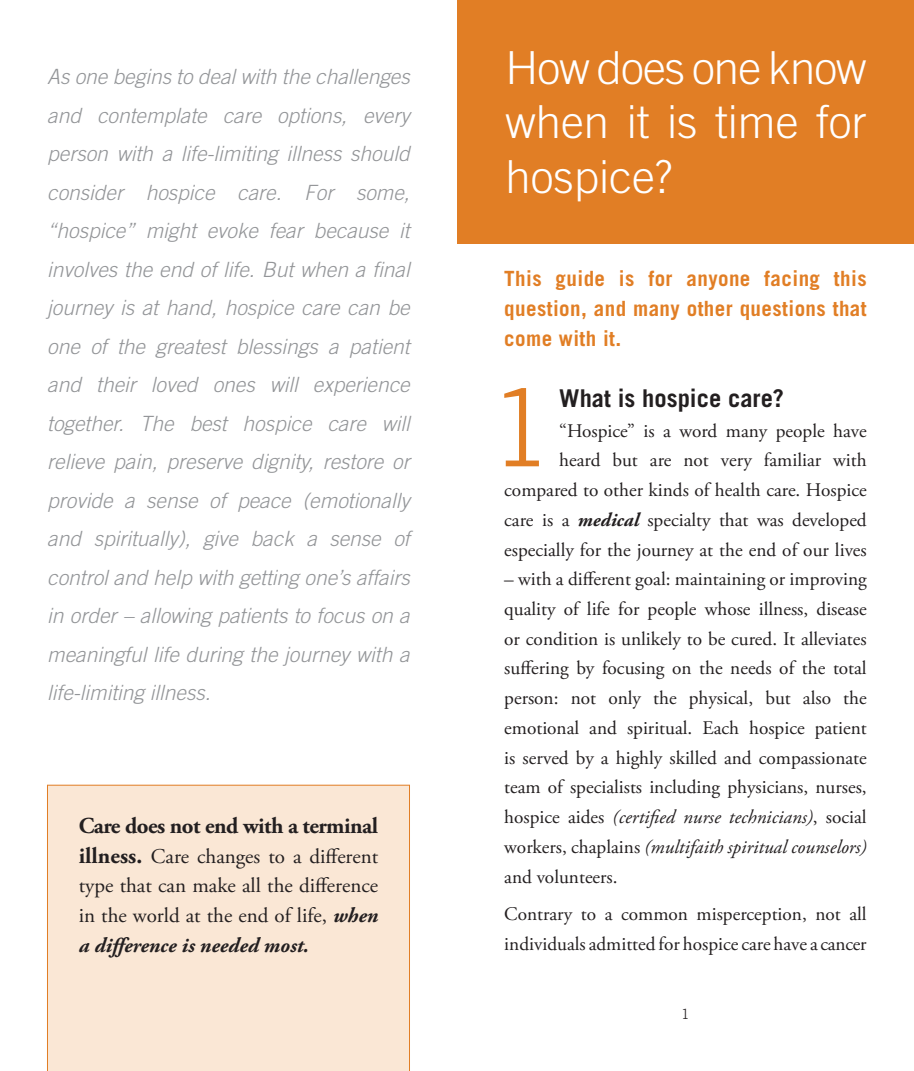
<style>
.page{position:relative;width:914px;height:1071px;background:#fff}
.page>*{position:absolute;margin:0;border:0;box-sizing:border-box;transform-origin:0 0}
.t1{font:300 106.92px "Trade Gothic LT Std";color:#e17e25}
.t2{font:300 45.5px/54.6px "Trade Gothic LT Std";color:#fff;text-align:justify}
.t3{font:700 24.5px "Trade Gothic LT Std";color:#231f20}
.t4{font:700 22.75px "Adobe Garamond Pro";letter-spacing:-.02em;color:#231f20}
.t5{font:italic 300 21px/38.5px "Trade Gothic LT Std";color:#939598;text-align:justify}
.t6{font:21px/29.8px "Adobe Garamond Pro";color:#231f20;text-align:justify}
.t7{font:700 21px/29.8px "Trade Gothic LT Std";letter-spacing:.02em;color:#e17e25;text-align:justify}
.t8{font:19.25px/29.8px "Adobe Garamond Pro";color:#231f20;text-align:right}
.t9{font:300 14px "Trade Gothic LT Std";color:#231f20}
.s1{font-weight:700;font-size:22.75px}
.s2{font-weight:700;font-style:italic}
.s3{font-style:italic}
</style>
<div class="page">
<div style="left:47px;top:785px;width:363px;height:286px;background:#fae7d5"></div>
<div style="left:457px;top:0;width:457px;height:243px;background:#e17e25"></div>
<p class="t5" style="left:47px;top:58px;width:364px">As one begins to deal with the challenges and contemplate care options, every person with a life-limiting illness should consider hospice care. For some, “hospice” might evoke fear because it involves the end of life. But when a final journey is at hand, hospice care can be one of the greatest blessings a patient and their loved ones will experience together. The best hospice care will relieve pain, preserve dignity, restore or provide a sense of peace (emotionally and spiritually), give back a sense of control and help with getting one’s affairs in order – allowing patients to focus on a meaningful life during the journey with a life-limiting illness.</p>
<p class="t4" style="left:79px;top:813px;width:301px">Care does not end with a terminal</p>
<p class="t6" style="left:79px;top:842px;width:301px"><span class="s1">illness.</span> Care changes to a different type that can make all the difference in the world at the end of life, <span class="s2">when a difference is needed most.</span></p>
<h2 class="t2" style="left:505px;top:40px;width:362px">How does one know when it is time for hospice?</h2>
<p class="t7" style="left:504px;top:263px;width:364px">This guide is for anyone facing this question, and many other questions that come with it.</p>
<h1 class="t1" style="left:491px;top:365px;width:61px">1</h1>
<p class="t3" style="left:559px;top:383px;width:226px">What is hospice care?</p>
<p class="t8" style="left:504px;top:416px;width:364px">“Hospice” is a word many people have<br>heard but are not very familiar with compared to other kinds of health care. Hospice care is a <span class="s2">medical</span> specialty that was developed especially for the journey at the end of our lives</p>
<p class="t8" style="left:504px;top:565px;width:364px;text-align:justify">– with a different goal: maintaining or improving quality of life for people whose illness, disease or condition is unlikely to be cured. It alleviates suffering by focusing on the needs of the total person: not only the physical, but also the emotional and spiritual. Each hospice patient is served by a highly skilled and compassionate team of specialists including physicians, nurses, hospice aides <span class="s3">(certified nurse technicians)</span>, social workers, chaplains <span class="s3">(multifaith spiritual counselors) </span>and volunteers.</p>
<p class="t8" style="left:504px;top:900px;width:364px;text-align:left">Contrary to a common misperception, not all individuals admitted for hospice care have a cancer</p>
<p class="t9" style="left:681px;top:1006px;width:9px">1</p>
</div>
